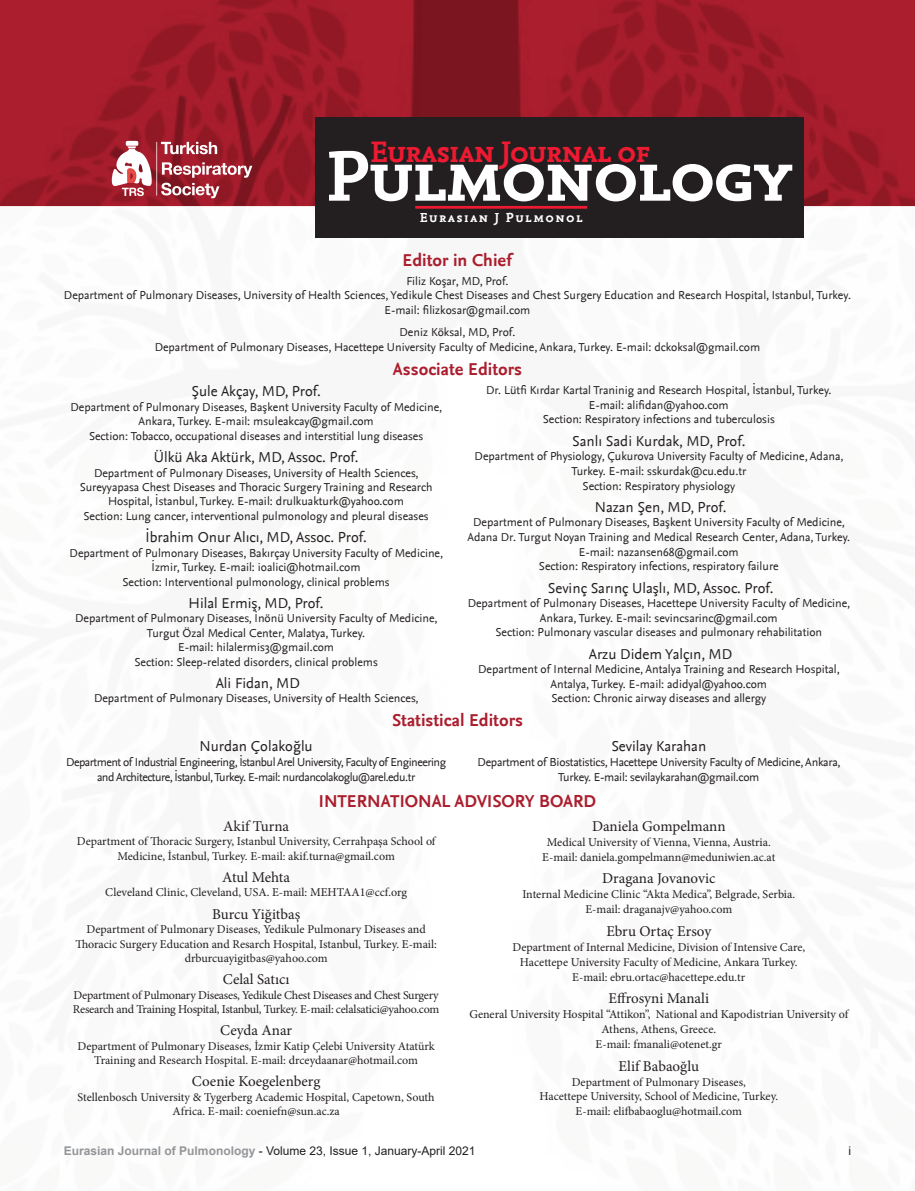
<style>
.page{position:relative;width:915px;height:1191px;background:#fff}
.page>*{position:absolute;margin:0;border:0;box-sizing:border-box;transform-origin:0 0}
.t1{font:75px "Nexus Mix Bold SC";letter-spacing:-.04em;color:#fff}
.t2{font:31.05px "Nexus Mix Bold SC";letter-spacing:-.04em;color:#ed1a31}
.t3{font:700 18px "Nexus Sans";color:#aa1e2e}
.Author{font:15px "Nexus Sans";color:#231f20}
.Author-2{font:15px "Minion Pro";color:#231f20}
.t4{font:13.8px "Nexus Mix Bold SC";letter-spacing:.1em;color:#fff}
.t5{font:12px/14.4px "Nexus Sans";color:#231f20;text-align:center}
.t6{font:12px/14.9px "Minion Pro";letter-spacing:-.005em;color:#231f20;text-align:center}
.t7{font:12px/14.9px "Nexus Sans";letter-spacing:-.04em;color:#231f20;text-align:center}
.t8{font:12px/14.9px "Nexus Sans";letter-spacing:-.02em;color:#231f20;text-align:center}
.t9{font:12px "Arial";color:#231f20}
.s1{font-weight:700;color:#939598}
</style>
<div class="page">
<img style="left:0;top:0;width:914px;height:206px">
<svg style="left:111px;top:141px;width:141px;height:57px"></svg>
<div style="left:315px;top:118px;width:488px;height:120px;background:#231f20"></div>
<hr style="left:415px;top:206px;width:172px;height:3px;background:#ed1a31">
<p class="t2" style="left:370px;top:134px;width:281px">Eurasıan Journal of</p>
<p class="t1" style="left:326px;top:132px;width:468px">Pulmonology</p>
<p class="t4" style="left:419px;top:209px;width:164px">Eurasian J Pulmonol</p>
<p class="t3" style="left:402px;top:249px;width:111px">Editor in Chief</p>
<p class="t5" style="left:406px;top:273px;width:104px">Filiz Koşar, MD, Prof.</p>
<p class="t5" style="left:64px;top:288px;width:788px">Department of Pulmonary Diseases, University of Health Sciences, Yedikule Chest Diseases and Chest Surgery Education and Research Hospital, Istanbul, Turkey.<br>E-mail: filizkosar@gmail.com</p>
<p class="t5" style="left:399px;top:325px;width:117px">Deniz Köksal, MD, Prof.</p>
<p class="t5" style="left:155px;top:340px;width:607px">Department of Pulmonary Diseases, Hacettepe University Faculty of Medicine, Ankara, Turkey. E-mail: dckoksal@gmail.com</p>
<p class="Author" style="left:191px;top:382px;width:131px">Şule Akçay, MD, Prof.</p>
<p class="t5" style="left:71px;top:400px;width:373px">Department of Pulmonary Diseases, Başkent University Faculty of Medicine,<br>Ankara, Turkey. E-mail: msuleakcay@gmail.com</p>
<p class="t5" style="left:89px;top:428px;width:335px">Section: Tobacco, occupational diseases and interstitial lung diseases</p>
<p class="Author" style="left:154px;top:448px;width:206px">Ülkü Aka Aktürk, MD, Assoc. Prof.</p>
<p class="t5" style="left:80px;top:465px;width:354px">Department of Pulmonary Diseases, University of Health Sciences,<br>Sureyyapasa Chest Diseases and Thoracic Surgery Training and Research<br>Hospital, İstanbul, Turkey. E-mail: drulkuakturk@yahoo.com</p>
<p class="t5" style="left:83px;top:509px;width:346px">Section: Lung cancer, interventional pulmonology and pleural diseases</p>
<p class="Author" style="left:145px;top:528px;width:223px">İbrahim Onur Alıcı, MD, Assoc. Prof.</p>
<p class="t5" style="left:70px;top:545px;width:375px">Department of Pulmonary Diseases, Bakırçay University Faculty of Medicine,<br>İzmir, Turkey. E-mail: ioalici@hotmail.com</p>
<p class="t5" style="left:122px;top:574px;width:269px">Section: Interventional pulmonology, clinical problems</p>
<p class="Author" style="left:188px;top:594px;width:136px">Hilal Ermiş, MD, Prof.</p>
<p class="t5" style="left:75px;top:611px;width:363px">Department of Pulmonary Diseases, İnönü University Faculty of Medicine,<br>Turgut Özal Medical Center, Malatya, Turkey.<br>E-mail: hilalermis3@gmail.com</p>
<p class="t5" style="left:134px;top:654px;width:245px">Section: Sleep-related disorders, clinical problems</p>
<p class="Author" style="left:216px;top:674px;width:86px">Ali Fidan, MD</p>
<p class="t5" style="left:94px;top:691px;width:326px">Department of Pulmonary Diseases, University of Health Sciences,</p>
<p class="t3" style="left:393px;top:358px;width:131px">Associate Editors</p>
<p class="t5" style="left:486px;top:383px;width:347px">Dr. Lütfi Kırdar Kartal Traninig and Research Hospital, İstanbul, Turkey.<br>E-mail: alifidan@yahoo.com</p>
<p class="t5" style="left:542px;top:412px;width:233px">Section: Respiratory infections and tuberculosis</p>
<p class="Author" style="left:572px;top:432px;width:175px">Sanlı Sadi Kurdak, MD, Prof.</p>
<p class="t5" style="left:474px;top:449px;width:370px">Department of Physiology, Çukurova University Faculty of Medicine, Adana,<br>Turkey. E-mail: sskurdak@cu.edu.tr</p>
<p class="t5" style="left:582px;top:478px;width:154px">Section: Respiratory physiology</p>
<p class="Author" style="left:594px;top:498px;width:133px">Nazan Şen, MD, Prof.</p>
<p class="t5" style="left:467px;top:515px;width:384px">Department of Pulmonary Diseases, Başkent University Faculty of Medicine,<br>Adana Dr. Turgut Noyan Training and Medical Research Center, Adana, Turkey.<br>E-mail: nazansen68@gmail.com</p>
<p class="t5" style="left:538px;top:559px;width:241px">Section: Respiratory infections, respiratory failure</p>
<p class="Author" style="left:547px;top:578px;width:227px">Sevinç Sarınç Ulaşlı, MD, Assoc. Prof.</p>
<p class="t5" style="left:467px;top:596px;width:384px">Department of Pulmonary Diseases, Hacettepe University Faculty of Medicine,<br>Ankara, Turkey. E-mail: sevincsarinc@gmail.com</p>
<p class="t5" style="left:495px;top:625px;width:328px">Section: Pulmonary vascular diseases and pulmonary rehabilitation</p>
<p class="Author" style="left:588px;top:645px;width:145px">Arzu Didem Yalçın, MD</p>
<p class="t5" style="left:478px;top:662px;width:363px">Department of Internal Medicine, Antalya Training and Research Hospital,<br>Antalya, Turkey. E-mail: adidyal@yahoo.com</p>
<p class="t5" style="left:551px;top:691px;width:216px">Section: Chronic airway diseases and allergy</p>
<p class="t3" style="left:392px;top:709px;width:132px">Statistical Editors</p>
<p class="Author" style="left:199px;top:737px;width:115px">Nurdan Çolakoğlu</p>
<p class="t7" style="left:66px;top:754px;width:381px">Department of Industrial Engineering, İstanbul Arel University, Faculty of Engineering and Architecture, İstanbul, Turkey. E-mail: nurdancolakoglu@arel.edu.tr</p>
<p class="Author" style="left:611px;top:737px;width:96px">Sevilay Karahan</p>
<p class="t8" style="left:477px;top:754px;width:364px">Department of Biostatistics, Hacettepe University Faculty of Medicine, Ankara,<br>Turkey. E-mail: sevilaykarahan@gmail.com</p>
<p class="t3" style="left:319px;top:789px;width:278px">INTERNATIONAL ADVISORY BOARD</p>
<p class="Author-2" style="left:223px;top:816px;width:67px">Akif Turna</p>
<p class="t6" style="left:77px;top:834px;width:360px;line-height:14.4px">Department of Thoracic Surgery, Istanbul University, Cerrahpaşa School of<br>Medicine, İstanbul, Turkey. E-mail: akif.turna@gmail.com</p>
<p class="Author-2" style="left:222px;top:867px;width:69px">Atul Mehta</p>
<p class="t6" style="left:105px;top:885px;width:303px">Cleveland Clinic, Cleveland, USA. E-mail: MEHTAA1@ccf.org</p>
<p class="Author-2" style="left:212px;top:904px;width:90px">Burcu Yiğitbaş</p>
<p class="t6" style="left:75px;top:922px;width:363px;line-height:14.4px">Department of Pulmonary Diseases, Yedikule Pulmonary Diseases and<br>Thoracic Surgery Education and Resarch Hospital, Istanbul, Turkey. E-mail: drburcuayigitbas@yahoo.com</p>
<p class="Author-2" style="left:223px;top:969px;width:68px">Celal Satıcı</p>
<p class="t6" style="left:73px;top:987px;width:368px;line-height:14.4px;text-align:left">Department of Pulmonary Diseases, Yedikule Chest Diseases and Chest Surgery<br>Research and Training Hospital, Istanbul, Turkey. E-mail: celalsatici@yahoo.com</p>
<p class="Author-2" style="left:220px;top:1020px;width:73px">Ceyda Anar</p>
<p class="t6" style="left:77px;top:1038px;width:359px;line-height:14.4px">Department of Pulmonary Diseases, İzmir Katip Çelebi University Atatürk<br>Training and Research Hospital. E-mail: drceydaanar@hotmail.com</p>
<p class="Author-2" style="left:192px;top:1071px;width:130px">Coenie Koegelenberg</p>
<p class="t6" style="left:78px;top:1089px;width:358px;line-height:14.4px">Stellenbosch University &amp; Tygerberg Academic Hospital, Capetown, South<br>Africa. E-mail: coeniefn@sun.ac.za</p>
<p class="Author-2" style="left:592px;top:816px;width:135px">Daniela Gompelmann</p>
<p class="t6" style="left:542px;top:834px;width:234px">Medical University of Vienna, Vienna, Austria.<br>E-mail: daniela.gompelmann@meduniwien.ac.at</p>
<p class="Author-2" style="left:602px;top:868px;width:115px">Dragana Jovanovic</p>
<p class="t6" style="left:522px;top:887px;width:274px">Internal Medicine Clinic “Akta Medica”, Belgrade, Serbia.<br>E-mail: draganajv@yahoo.com</p>
<p class="Author-2" style="left:606px;top:921px;width:106px">Ebru Ortaç Ersoy</p>
<p class="t6" style="left:512px;top:939px;width:294px">Department of Internal Medicine, Division of Intensive Care,<br>Hacettepe University Faculty of Medicine, Ankara Turkey.<br>E-mail: ebru.ortac@hacettepe.edu.tr</p>
<p class="Author-2" style="left:608px;top:988px;width:102px">Effrosyni Manali</p>
<p class="t6" style="left:469px;top:1007px;width:380px">General University Hospital “Attikon”, National and Kapodistrian University of<br>Athens, Athens, Greece.<br>E-mail: fmanali@otenet.gr</p>
<p class="Author-2" style="left:618px;top:1055px;width:82px">Elif Babaoğlu</p>
<p class="t6" style="left:539px;top:1074px;width:240px">Department of Pulmonary Diseases,<br>Hacettepe University, School of Medicine, Turkey.<br>E-mail: elifbabaoglu@hotmail.com</p>
<p class="t9" style="left:64px;top:1143px;width:413px"><span class="s1">Eurasian Journal of Pulmonology</span> - Volume 23, Issue 1, January-April 2021</p>
<p class="t9" style="left:848px;top:1143px;width:4px">i</p>
</div>
